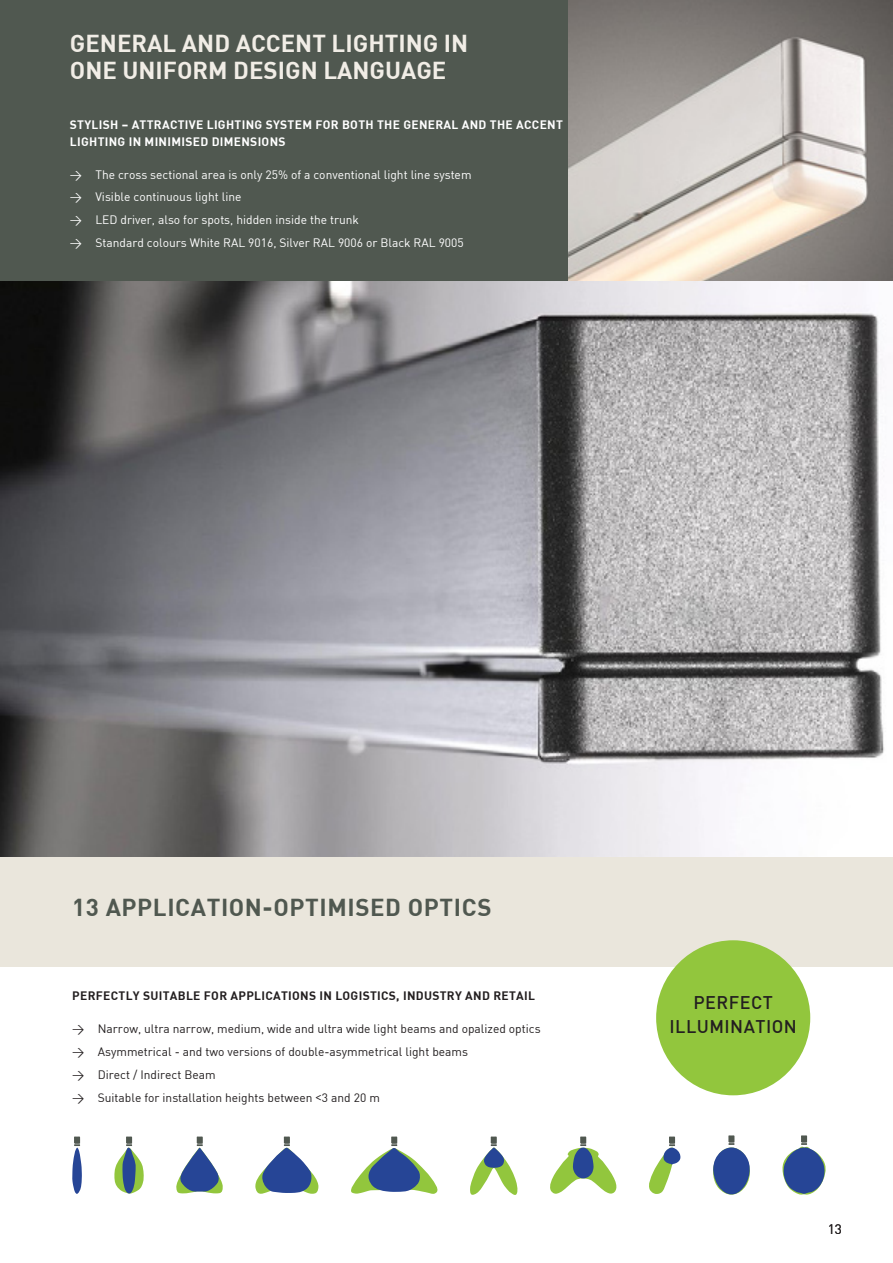
<style>
.page{position:relative;width:893px;height:1263px;background:#fff}
.page>*{position:absolute;margin:0;border:0;box-sizing:border-box;transform-origin:0 0}
.t1{font:700 24px "DIN";color:#f1ede6}
.Opener_Title{font:700 24px "DIN";letter-spacing:.025em;color:#505850}
.Störer_Text{font:500 18px "DIN";letter-spacing:.025em;color:#231f20}
.t2{font:13.5px "DIN";color:#231f20}
.t3{font:12px "DIN";color:#231f20}
.t4{font:12px "DIN";color:#fff}
.Body{font:700 12px "DIN";letter-spacing:.025em;color:#fff}
.Body-2{font:700 12px "DIN";letter-spacing:.025em;color:#231f20}
.s1{font-family:"URWDIN"}
</style>
<div class="page">
<img style="left:1px;top:281px;width:883px;height:576px">
<img style="left:0;top:229px;width:1px;height:355px">
<svg style="left:114px;top:1136px;width:30px;height:57px"></svg>
<svg style="left:176px;top:1136px;width:47px;height:57px"></svg>
<svg style="left:782px;top:1135px;width:44px;height:59px"></svg>
<svg style="left:713px;top:1135px;width:37px;height:59px"></svg>
<svg style="left:72px;top:1136px;width:10px;height:58px"></svg>
<svg style="left:255px;top:1136px;width:63px;height:58px"></svg>
<svg style="left:351px;top:1136px;width:87px;height:58px"></svg>
<svg style="left:470px;top:1136px;width:48px;height:59px"></svg>
<svg style="left:550px;top:1136px;width:67px;height:58px"></svg>
<svg style="left:649px;top:1136px;width:32px;height:58px"></svg>
<img style="left:0;top:548px;width:1px;height:321px">
<div style="left:0;top:857px;width:893px;height:110px;background:#eae6dc"></div>
<div style="left:0;top:0;width:570px;height:281px;background:#505850"></div>
<img style="left:568px;top:0;width:325px;height:281px">
<div style="left:656px;top:940px;width:154px;height:155px;background:#92c63d;border-radius:50%"></div>
<p class="t1" style="left:70px;top:28px;width:400px">GENERAL AND ACCENT LIGHTING IN</p>
<p class="t1" style="left:70px;top:55px;width:378px">ONE UNIFORM DESIGN LANGUAGE</p>
<p class="Body" style="left:70px;top:117px;width:494px">STYLISH – ATTRACTIVE LIGHTING SYSTEM FOR BOTH THE GENERAL AND THE ACCENT</p>
<p class="Body" style="left:70px;top:133px;width:217px">LIGHTING IN MINIMISED DIMENSIONS</p>
<p class="t4" style="left:70px;top:167px;width:403px">&gt; The cross sectional area is only 25% of a conventional light line system</p>
<p class="t4" style="left:70px;top:190px;width:173px">&gt; Visible continuous light line</p>
<p class="t4" style="left:70px;top:213px;width:291px">&gt; LED driver, also for spots, hidden inside the trunk</p>
<p class="t4" style="left:70px;top:235px;width:395px">&gt; Standard colours White RAL 9016, Silver RAL 9006 or Black RAL 9005</p>
<p class="Opener_Title" style="left:72px;top:891px;width:421px">13 APPLICATION-OPTIMISED OPTICS</p>
<p class="Body-2" style="left:72px;top:988px;width:464px">PERFECTLY SUITABLE FOR APPLICATIONS IN LOGISTICS, INDUSTRY AND RETAIL</p>
<p class="t3" style="left:72px;top:1022px;width:470px">&gt; Narrow, ultra narrow, medium, wide and ultra wide light beams and opalized optics</p>
<p class="t3" style="left:72px;top:1044px;width:397px">&gt; Asymmetrical - and two versions of double-asymmetrical light beams</p>
<p class="t3" style="left:72px;top:1067px;width:145px">&gt; Direct / Indirect Beam</p>
<p class="t3" style="left:72px;top:1090px;width:309px">&gt; Suitable for installation heights between <span class="s1">&lt;</span>3 and 20 m</p>
<p class="Störer_Text" style="left:693px;top:991px;width:81px">PERFECT</p>
<p class="Störer_Text" style="left:670px;top:1015px;width:129px">ILLUMINATION</p>
<p class="t2" style="left:828px;top:1221px;width:16px">13</p>
</div>
